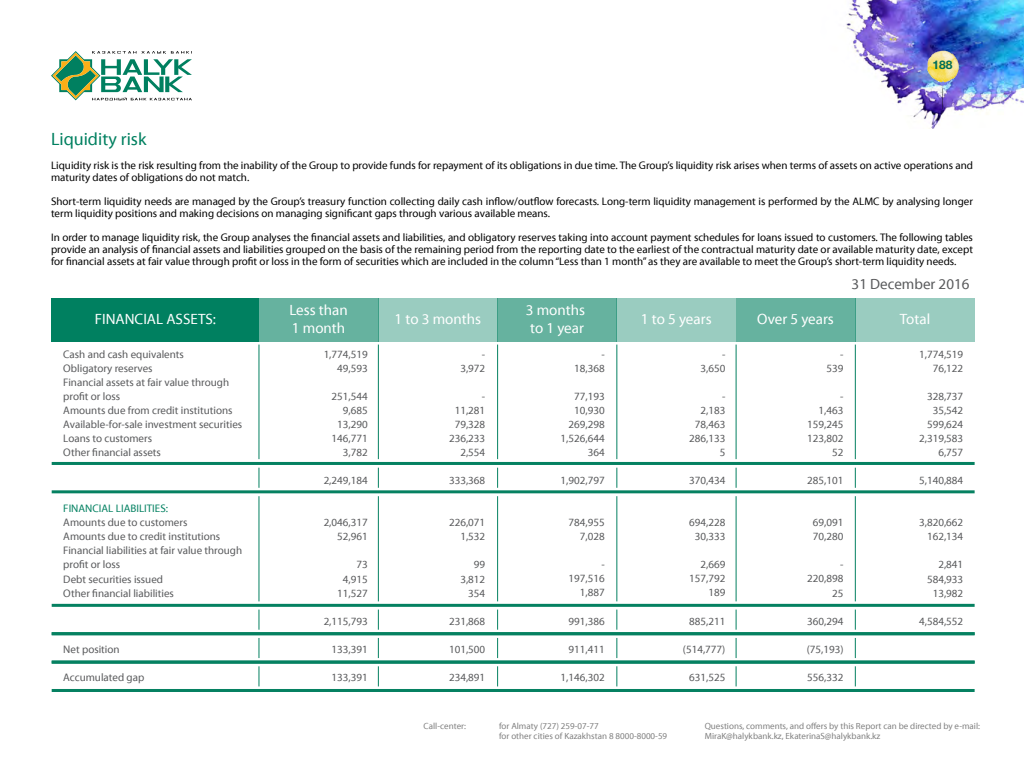
<style>
.page{position:relative;width:1024px;height:768px;background:#fff}
.page>*{position:absolute;margin:0;border:0;box-sizing:border-box;transform-origin:0 0}
.t1{font:18px "Myriad Pro Kaz";color:#008060}
.t2{font:15px/18px "Myriad Pro Kaz";color:#fff}
.t3{font:15px "Myriad Pro Kaz";color:#58595b}
.t4{font:700 12px "Helvetica Neue Cyr";color:#006e59}
.t5{font:11px/12px "Myriad Pro Kaz";color:#000}
.t6{font:11px/14px "Myriad Pro Kaz";color:#58595b;text-align:right}
.t7{font:11px "Myriad Pro Kaz";color:#008060}
.t8{font:9px/10.8px "Myriad Pro Kaz";color:#808080}
</style>
<div class="page">
<img style="left:846px;top:0;width:178px;height:129px">
<img style="left:918px;top:48px;width:49px;height:37px">
<svg style="left:51px;top:51px;width:141px;height:49px"></svg>
<div style="left:259px;top:298px;width:119px;height:44px;background:#66b29f"></div>
<div style="left:52px;top:298px;width:207px;height:44px;background:#008060"></div>
<div style="left:378px;top:298px;width:119px;height:44px;background:#9accc0"></div>
<div style="left:497px;top:298px;width:120px;height:44px;background:#66b29f"></div>
<div style="left:617px;top:298px;width:119px;height:44px;background:#9accc0"></div>
<div style="left:736px;top:298px;width:119px;height:44px;background:#66b29f"></div>
<div style="left:855px;top:298px;width:120px;height:44px;background:#9accc0"></div>
<hr style="left:52px;top:462px;width:923px;height:3px;background:#058161">
<hr style="left:52px;top:490px;width:923px;height:3px;background:#058161">
<hr style="left:258px;top:345px;width:1px;height:114px;background:#058161">
<hr style="left:378px;top:345px;width:1px;height:114px;background:#058161">
<hr style="left:497px;top:345px;width:1px;height:114px;background:#058161">
<hr style="left:616px;top:345px;width:1px;height:114px;background:#058161">
<hr style="left:736px;top:345px;width:1px;height:114px;background:#058161">
<hr style="left:855px;top:345px;width:1px;height:114px;background:#058161">
<hr style="left:258px;top:496px;width:1px;height:105px;background:#058161">
<hr style="left:378px;top:496px;width:1px;height:105px;background:#058161">
<hr style="left:497px;top:496px;width:1px;height:105px;background:#058161">
<hr style="left:616px;top:496px;width:1px;height:105px;background:#058161">
<hr style="left:736px;top:496px;width:1px;height:105px;background:#058161">
<hr style="left:855px;top:496px;width:1px;height:105px;background:#058161">
<svg style="left:258px;top:468px;width:1px;height:20px"></svg>
<svg style="left:378px;top:468px;width:1px;height:20px"></svg>
<svg style="left:497px;top:468px;width:1px;height:20px"></svg>
<svg style="left:616px;top:468px;width:1px;height:20px"></svg>
<svg style="left:736px;top:468px;width:1px;height:20px"></svg>
<svg style="left:855px;top:468px;width:1px;height:20px"></svg>
<hr style="left:52px;top:604px;width:923px;height:3px;background:#058161">
<svg style="left:258px;top:610px;width:1px;height:20px"></svg>
<svg style="left:378px;top:610px;width:1px;height:20px"></svg>
<svg style="left:497px;top:610px;width:1px;height:20px"></svg>
<svg style="left:616px;top:610px;width:1px;height:20px"></svg>
<svg style="left:736px;top:610px;width:1px;height:20px"></svg>
<svg style="left:855px;top:610px;width:1px;height:20px"></svg>
<hr style="left:52px;top:632px;width:923px;height:3px;background:#058161">
<svg style="left:258px;top:638px;width:1px;height:20px"></svg>
<svg style="left:378px;top:638px;width:1px;height:20px"></svg>
<svg style="left:497px;top:638px;width:1px;height:20px"></svg>
<svg style="left:616px;top:638px;width:1px;height:20px"></svg>
<svg style="left:736px;top:638px;width:1px;height:20px"></svg>
<svg style="left:855px;top:638px;width:1px;height:20px"></svg>
<hr style="left:52px;top:661px;width:923px;height:3px;background:#058161">
<hr style="left:52px;top:689px;width:923px;height:3px;background:#058161">
<svg style="left:258px;top:666px;width:1px;height:20px"></svg>
<svg style="left:378px;top:666px;width:1px;height:20px"></svg>
<svg style="left:497px;top:666px;width:1px;height:20px"></svg>
<svg style="left:616px;top:666px;width:1px;height:20px"></svg>
<svg style="left:736px;top:666px;width:1px;height:20px"></svg>
<svg style="left:855px;top:666px;width:1px;height:20px"></svg>
<svg style="left:942px;top:88px;width:1px;height:21px"></svg>
<p class="t4" style="left:932px;top:58px;width:22px">188</p>
<h1 class="t1" style="left:51px;top:128px;width:97px">Liquidity risk</h1>
<p class="t5" style="left:51px;top:159px;width:923px">Liquidity risk is the risk resulting from the inability of the Group to provide funds for repayment of its obligations in due time. The Group’s liquidity risk arises when terms of assets on active operations and maturity dates of obligations do not match.</p>
<p class="t5" style="left:51px;top:195px;width:923px">Short-term liquidity needs are managed by the Group’s treasury function collecting daily cash inflow/outflow forecasts. Long-term liquidity management is performed by the ALMC by analysing longer term liquidity positions and making decisions on managing significant gaps through various available means.</p>
<p class="t5" style="left:51px;top:231px;width:923px;text-align:justify">I n order to manage liquidity risk, the Group analyses the financial assets and liabilities, and obligatory reserves taking into account payment schedules for loans issued to customers. The following tables provide an analysis of financial assets and liabilities grouped on the basis of the remaining period from the reporting date to the earliest of the contractual maturity date or available maturity date, except for financial assets at fair value through profit or loss in the form of securities which are included in the column “Less than 1 month” as they are available to meet the Group’s short-term liquidity needs.</p>
<h2 class="t3" style="left:852px;top:275px;width:119px">31 December 2016</h2>
<h2 class="t2" style="left:95px;top:310px;width:123px">FINANCIAL ASSETS:</h2>
<h2 class="t2" style="left:395px;top:310px;width:88px">1 to 3 months</h2>
<h2 class="t2" style="left:526px;top:301px;width:61px">3 months to 1 year</h2>
<h2 class="t2" style="left:641px;top:310px;width:72px">1 to 5 years</h2>
<h2 class="t2" style="left:757px;top:310px;width:78px">Over 5 years</h2>
<h2 class="t2" style="left:900px;top:310px;width:32px">Total</h2>
<p class="t6" style="left:574px;top:347px;width:32px">-<br>18,368</p>
<p class="t6" style="left:561px;top:389px;width:46px">77,193<br>10,930<br>269,298<br>1,526,644<br>364</p>
<p class="t6" style="left:561px;top:474px;width:46px">1,902,797</p>
<p class="t6" style="left:569px;top:516px;width:38px">784,955<br>7,028</p>
<p class="t6" style="left:569px;top:558px;width:38px">-<br>197,516<br>1,887</p>
<p class="t6" style="left:569px;top:614px;width:38px">991,386</p>
<p class="t6" style="left:569px;top:642px;width:38px">911,411</p>
<p class="t6" style="left:561px;top:670px;width:46px">1,146,302</p>
<h2 class="t2" style="left:289px;top:301px;width:60px">Less than<br>1 month</h2>
<p class="t6" style="left:63px;top:347px;width:180px;text-align:left">Cash and cash equivalents<br>Obligatory reserves<br>Financial assets at fair value through profit or loss<br>Amounts due from credit institutions<br>Available-for-sale investment securities<br>Loans to customers<br>Other financial assets</p>
<p class="t6" style="left:919px;top:347px;width:46px">1,774,519<br>76,122</p>
<p class="t6" style="left:919px;top:389px;width:46px">328,737<br>35,542<br>599,624<br>2,319,583<br>6,757</p>
<p class="t6" style="left:919px;top:474px;width:46px">5,140,884</p>
<p class="t6" style="left:919px;top:516px;width:46px">3,820,662<br>162,134</p>
<p class="t6" style="left:927px;top:558px;width:38px">2,841<br>584,933<br>13,982</p>
<p class="t6" style="left:919px;top:614px;width:46px">4,584,552</p>
<p class="t6" style="left:324px;top:347px;width:46px">1,774,519<br>49,593</p>
<p class="t6" style="left:332px;top:389px;width:38px">251,544<br>9,685<br>13,290<br>146,771<br>3,782</p>
<p class="t6" style="left:324px;top:474px;width:46px">2,249,184</p>
<p class="t6" style="left:324px;top:516px;width:46px">2,046,317<br>52,961</p>
<p class="t6" style="left:337px;top:558px;width:32px">73<br>4,915<br>11,527</p>
<p class="t6" style="left:324px;top:614px;width:46px">2,115,793</p>
<p class="t6" style="left:332px;top:642px;width:38px">133,391</p>
<p class="t6" style="left:332px;top:670px;width:38px">133,391</p>
<p class="t6" style="left:701px;top:347px;width:26px">-<br>3,650</p>
<p class="t6" style="left:689px;top:389px;width:38px">-<br>2,183<br>78,463<br>286,133<br>5</p>
<p class="t6" style="left:689px;top:474px;width:38px">370,434</p>
<p class="t6" style="left:689px;top:516px;width:38px;text-align:center">694,228<br>30,333</p>
<p class="t6" style="left:689px;top:558px;width:38px">2,669<br>157,792<br>189</p>
<p class="t6" style="left:689px;top:614px;width:38px">885,211</p>
<p class="t6" style="left:683px;top:642px;width:44px">(514,777)</p>
<p class="t6" style="left:689px;top:670px;width:38px">631,525</p>
<p class="t6" style="left:827px;top:347px;width:18px">-<br>539</p>
<p class="t6" style="left:807px;top:389px;width:38px">-<br>1,463<br>159,245<br>123,802<br>52</p>
<p class="t6" style="left:807px;top:474px;width:38px">285,101</p>
<p class="t6" style="left:813px;top:516px;width:32px;text-align:left">69,091<br>70,280</p>
<p class="t6" style="left:807px;top:558px;width:38px">-<br>220,898<br>25</p>
<p class="t6" style="left:807px;top:614px;width:38px">360,294</p>
<p class="t6" style="left:807px;top:642px;width:38px">(75,193)</p>
<p class="t6" style="left:807px;top:670px;width:38px">556,332</p>
<p class="t6" style="left:460px;top:347px;width:26px">-<br>3,972</p>
<p class="t6" style="left:449px;top:389px;width:38px">-<br>11,281<br>79,328<br>236,233<br>2,554</p>
<p class="t6" style="left:449px;top:474px;width:38px">333,368</p>
<p class="t6" style="left:449px;top:516px;width:38px">226,071<br>1,532</p>
<p class="t6" style="left:460px;top:558px;width:26px">99<br>3,812<br>354</p>
<p class="t6" style="left:449px;top:614px;width:38px">231,868</p>
<p class="t6" style="left:449px;top:642px;width:38px">101,500</p>
<p class="t6" style="left:449px;top:670px;width:38px">234,891</p>
<p class="t7" style="left:63px;top:502px;width:106px">FINANCIAL LIABILITIES:</p>
<p class="t6" style="left:63px;top:516px;width:180px;text-align:left">Amounts due to customers<br>Amounts due to credit institutions<br>Financial liabilities at fair value through profit or loss<br>Debt securities issued<br>Other financial liabilities</p>
<p class="t6" style="left:63px;top:642px;width:58px">Net position</p>
<p class="t6" style="left:63px;top:670px;width:82px">Accumulated gap</p>
<p class="t8" style="left:424px;top:720px;width:44px">Call-center:</p>
<p class="t8" style="left:499px;top:720px;width:170px">for Almaty (727) 259-07-77<br>for other cities of Kazakhstan 8 8000-8000-59</p>
<p class="t8" style="left:705px;top:720px;width:277px">Questions, comments, and offers by this Report can be directed by e-mail:<br>MiraK@halykbank.kz, EkaterinaS@halykbank.kz</p>
</div>
